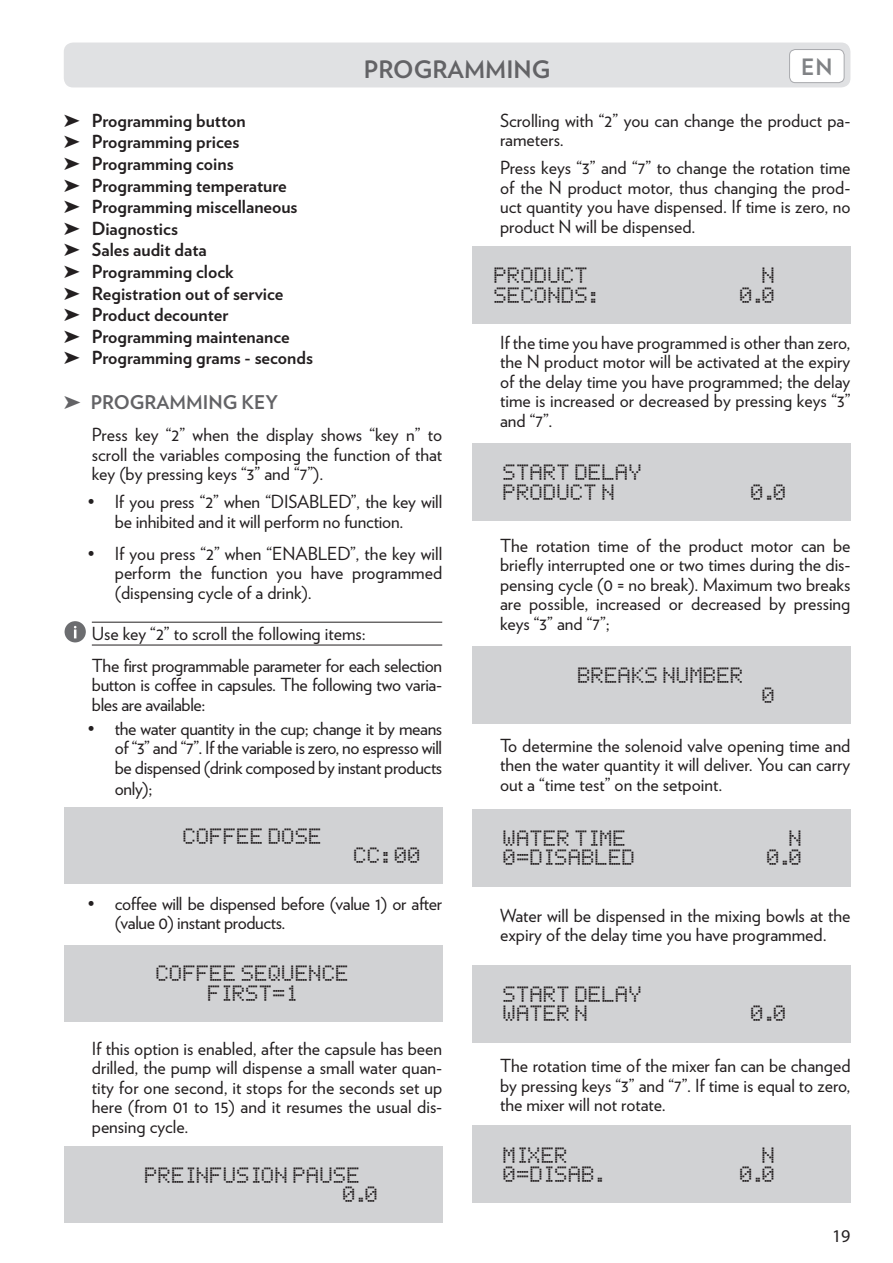
<style>
.page{position:relative;width:893px;height:1263px;background:#fff}
.page>*{position:absolute;margin:0;border:0;box-sizing:border-box;transform-origin:0 0}
.t1{font:700 24px "Verlag";color:#636366}
.t2{font:700 22.5px "Verlag";color:#808285}
.t3{font:700 18.9px "Verlag";color:#636366}
.t4{font:18px/19.5px "Verlag";color:#231f20;text-align:justify}
.t5{font:700 18px/21.6px "Verlag";color:#231f20}
.t6{font:18px/19.5px "Verlag";letter-spacing:-.02em;color:#231f20}
.t7{font:18px/19.5px "Texas Instruments TI 84 series PIXELLATED";color:#231f20}
.t8{font:18px "Myriad Pro";color:#231f20}
</style>
<div class="page">
<div style="left:64px;top:43px;width:786px;height:44px;background:#e0e1e3;border-radius:9px"></div>
<div style="left:790px;top:50px;width:54px;height:33px;background:#fff;border-radius:6px"></div>
<div style="left:789px;top:49px;width:55px;height:34px;border:1px solid #a8a9ad;border-radius:6px"></div>
<hr style="left:92px;top:622px;width:350px;height:1px;background:#231f20">
<hr style="left:92px;top:645px;width:350px;height:1px;background:#231f20">
<svg style="left:65px;top:621px;width:21px;height:21px"></svg>
<div style="left:64px;top:807px;width:378px;height:77px;background:#d1d2d4"></div>
<div style="left:64px;top:945px;width:378px;height:76px;background:#d1d2d4"></div>
<div style="left:472px;top:247px;width:378px;height:77px;background:#d1d2d4"></div>
<div style="left:472px;top:646px;width:378px;height:77px;background:#d1d2d4"></div>
<div style="left:472px;top:809px;width:378px;height:77px;background:#d1d2d4"></div>
<div style="left:472px;top:965px;width:378px;height:77px;background:#d1d2d4"></div>
<div style="left:472px;top:443px;width:378px;height:77px;background:#d1d2d4"></div>
<div style="left:64px;top:1146px;width:378px;height:77px;background:#d1d2d4"></div>
<div style="left:472px;top:1126px;width:378px;height:77px;background:#d1d2d4"></div>
<h1 class="t1" style="left:364px;top:51px;width:188px">PROGRAMMING</h1>
<p class="t2" style="left:801px;top:49px;width:33px">EN</p>
<p class="t5" style="left:64px;top:108px;width:251px">➤ Programming button<br>➤ Programming prices<br>➤ Programming coins<br>➤ Programming temperature<br>➤ Programming miscellaneous ➤ Diagnostics<br>➤ Sales audit data<br>➤ Programming clock<br>➤ Registration out of service<br>➤ Product decounter<br>➤ Programming maintenance<br>➤ Programming grams - seconds</p>
<p class="t3" style="left:64px;top:387px;width:216px">➤ PROGRAMMING KEY</p>
<p class="t4" style="left:92px;top:424px;width:352px">Press key “2” when the display shows “key n” to scroll the variables composing the function of that key (by pressing keys “3” and “7”).</p>
<p class="t4" style="left:115px;top:491px;width:329px;text-indent:-27px">• If you press “2” when “DISABLED”, the key will be inhibited and it will perform no function.</p>
<p class="t4" style="left:115px;top:543px;width:329px;text-indent:-27px">• If you press “2” when “ENABLED”, the key will perform the function you have programmed (dispensing cycle of a drink).</p>
<p class="t6" style="left:92px;top:616px;width:352px;line-height:32.2px">Use key “2” to scroll the following items:<br>The first programmable parameter for each selection</p>
<p class="t6" style="left:92px;top:674px;width:352px">button is coffee in capsules. The following two varia&shy;bles are available:</p>
<p class="t4" style="left:115px;top:717px;width:329px;text-indent:-27px">• the water quantity in the cup; change it by means of “3” and “7”. If the variable is zero, no espresso will be dispensed (drink composed by instant products</p>
<p class="t4" style="left:115px;top:778px;width:39px">only);</p>
<p class="t7" style="left:183px;top:828px;width:141px">COFFEE DOSE</p>
<p class="t7" style="left:354px;top:847px;width:69px">CC: 00</p>
<p class="t6" style="left:115px;top:892px;width:329px;text-indent:-27px">• coffee will be dispensed before (value 1) or after (value 0) instant products.</p>
<p class="t7" style="left:156px;top:965px;width:195px;text-align:center">COFFEE SEQUENCE<br>FIRST=1</p>
<p class="t4" style="left:92px;top:1037px;width:352px">If this option is enabled, after the capsule has been drilled, the pump will dispense a small water quan&shy;tity for one second, it stops for the seconds set up here (from 01 to 15) and it resumes the usual dis&shy;pensing cycle.</p>
<p class="t7" style="left:343px;top:1167px;width:37px;text-indent:-198px">PREINFUSION PAUSE<br>0.0</p>
<p class="t4" style="left:500px;top:110px;width:352px">Scrolling with “2” you can change the product pa&shy;rameters.</p>
<p class="t4" style="left:500px;top:157px;width:352px">Press keys “3” and “7” to change the rotation time of the N product motor, thus changing the prod&shy;uct quantity you have dispensed. If time is zero, no product N will be dispensed.</p>
<p class="t7" style="left:494px;top:267px;width:96px">PRODUCT</p>
<p class="t7" style="left:762px;top:267px;width:15px">N</p>
<p class="t7" style="left:494px;top:287px;width:105px">SECONDS:</p>
<p class="t7" style="left:740px;top:287px;width:37px">0.0</p>
<p class="t4" style="left:500px;top:332px;width:352px">If the time you have programmed is other than zero, the N product motor will be activated at the expiry of the delay time you have programmed; the delay time is increased or decreased by pressing keys “3” and “7”.</p>
<p class="t7" style="left:503px;top:464px;width:141px">START DELAY<br>PRODUCT N</p>
<p class="t7" style="left:751px;top:484px;width:37px">0.0</p>
<p class="t4" style="left:500px;top:535px;width:352px">The rotation time of the product motor can be briefly interrupted one or two times during the dis&shy;pensing cycle (0 = no break). Maximum two breaks are possible, increased or decreased by pressing keys “3” and “7”;</p>
<p class="t7" style="left:578px;top:667px;width:168px">BREAKS NUMBER</p>
<p class="t7" style="left:762px;top:686px;width:15px">0</p>
<p class="t4" style="left:500px;top:735px;width:352px">To determine the solenoid valve opening time and then the water quantity it will deliver. You can carry out a “time test” on the setpoint.</p>
<p class="t7" style="left:503px;top:830px;width:125px">WATER TIME</p>
<p class="t7" style="left:789px;top:830px;width:15px">N</p>
<p class="t7" style="left:503px;top:849px;width:134px">0=DISABLED</p>
<p class="t7" style="left:767px;top:849px;width:37px">0.0</p>
<p class="t4" style="left:500px;top:905px;width:352px">Water will be dispensed in the mixing bowls at the expiry of the delay time you have programmed.</p>
<p class="t7" style="left:503px;top:986px;width:141px">START DELAY<br>WATER N</p>
<p class="t7" style="left:751px;top:1005px;width:37px">0.0</p>
<p class="t4" style="left:500px;top:1055px;width:352px">The rotation time of the mixer fan can be changed by pressing keys “3” and “7”. If time is equal to zero, the mixer will not rotate.</p>
<p class="t7" style="left:503px;top:1146px;width:67px">MIXER</p>
<p class="t7" style="left:762px;top:1146px;width:15px">N</p>
<p class="t7" style="left:503px;top:1166px;width:103px">0=DISAB.</p>
<p class="t7" style="left:740px;top:1166px;width:37px">0.0</p>
<p class="t8" style="left:832px;top:1225px;width:20px">19</p>
</div>
